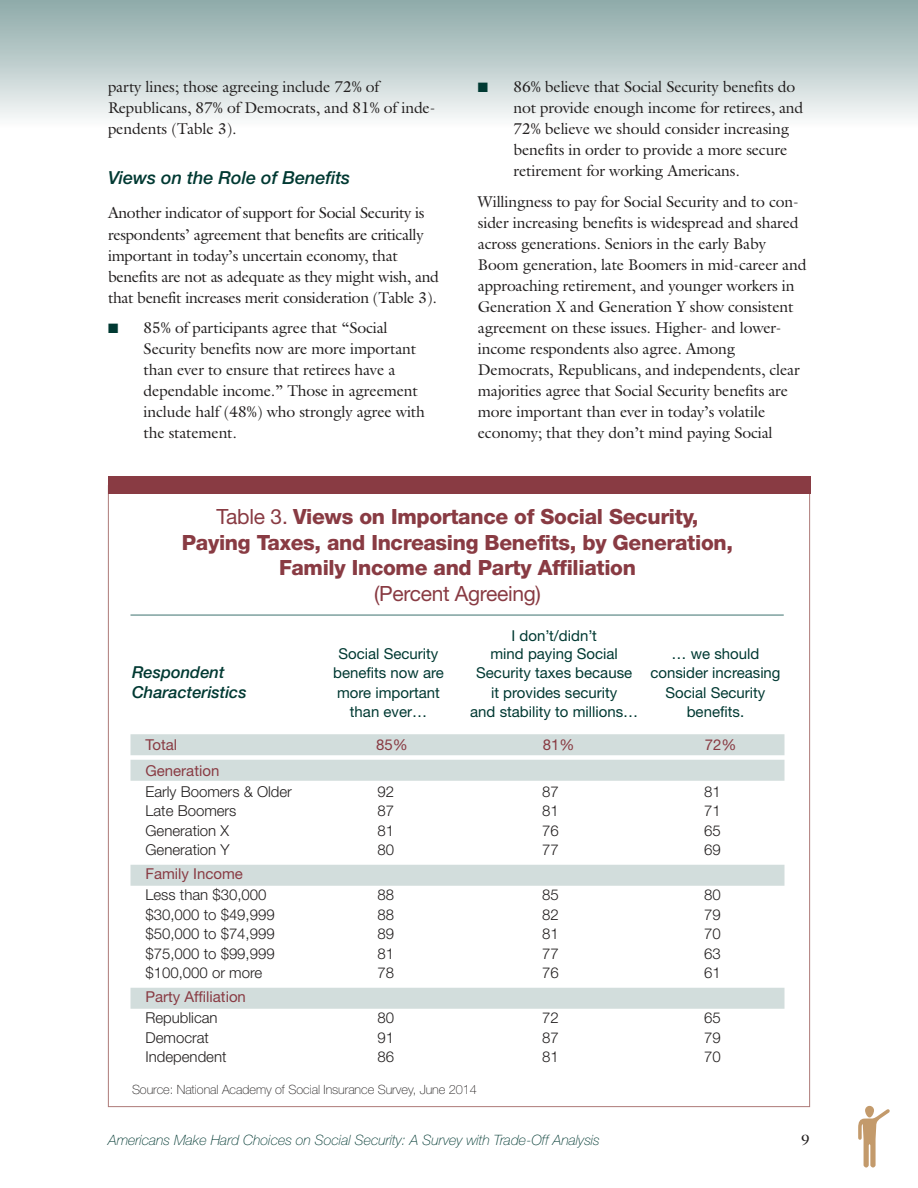
<style>
.page{position:relative;width:918px;height:1188px;background:#fff}
.page>*{position:absolute;margin:0;border:0;box-sizing:border-box;transform-origin:0 0}
.t1{font:800 21px/25.5px "Helvetica Neue";letter-spacing:-.015em;color:#893b43;text-align:center}
.t2{font:21px "Helvetica Neue";letter-spacing:-.015em;color:#893b43}
.t3{font:italic 500 18px "Helvetica Neue";color:#003932}
.t4{font:italic 500 16.5px "Helvetica Neue";color:#003932}
.t5{font:15.75px/21px "Galliard";letter-spacing:-.01em;color:#221f1f}
.t6{font:300 15px "Helvetica Neue";color:#221f1f}
.t7{font:15px "Helvetica Neue";color:#003932}
.t8{font:15px "Helvetica Neue";color:#893b43}
.t9{font:15px "Galliard";color:#221f1f}
.t10{font:italic 100 14.25px "Helvetica Neue";color:#003932}
.t11{font:100 12.75px "Helvetica Neue";letter-spacing:-.005em;color:#221f1f}
.s1{color:#003932}
.s2{font-weight:400}
</style>
<div class="page">
<div style="left:865px;top:1106px;width:9px;height:11px;background:#c39a6b;border-radius:4px"></div>
<svg style="left:858px;top:1109px;width:32px;height:59px"></svg>
<div style="left:131px;top:734px;width:654px;height:21px;background:#d2dddc"></div>
<div style="left:131px;top:988px;width:654px;height:21px;background:#d2dddc"></div>
<div style="left:131px;top:760px;width:654px;height:21px;background:#d2dddc"></div>
<div style="left:131px;top:865px;width:654px;height:21px;background:#d2dddc"></div>
<hr style="left:131px;top:615px;width:653px;height:1px;background:#3d726e">
<div style="left:108px;top:476px;width:702px;height:18px;background:#893b43"></div>
<p class="t5" style="left:108px;top:78px;width:329px">party lines; those agreeing include 72% of<br>Republicans, 87% of Democrats, and 81% of inde&shy;pendents (Table 3).</p>
<p class="t3" style="left:108px;top:170px;width:244px">Views on the Role of Benefits</p>
<p class="t5" style="left:108px;top:204px;width:333px">Another indicator of support for Social Security is respondents’ agreement that benefits are critically important in today’s uncertain economy, that benefits are not as adequate as they might wish, and that benefit increases merit consideration (Table 3).</p>
<p class="t5" style="left:144px;top:318px;width:283px;text-indent:-36px"><span class="s1">■</span> 85% of participants agree that “Social Security benefits now are more important than ever to ensure that retirees have a dependable income.” Those in agreement include half (48%) who strongly agree with the statement.</p>
<p class="t5" style="left:514px;top:78px;width:291px;text-indent:-36px"><span class="s1">■</span> 86% believe that Social Security benefits do not provide enough income for retirees, and 72% believe we should consider increasing benefits in order to provide a more secure retirement for working Americans.</p>
<p class="t5" style="left:478px;top:192px;width:330px">Willingness to pay for Social Security and to con&shy;sider increasing benefits is widespread and shared across generations. Seniors in the early Baby Boom generation, late Boomers in mid-career and approaching retirement, and younger workers in Generation X and Generation Y show consistent agreement on these issues. Higher- and lower&shy;income respondents also agree. Among Democrats, Republicans, and independents, clear majorities agree that Social Security benefits are more important than ever in today’s volatile economy; that they don’t mind paying Social</p>
<h1 class="t1" style="left:182px;top:506px;width:553px"><span class="s2">Table 3.</span> Views on Importance of Social Security,<br>Paying Taxes, and Increasing Benefits, by Generation,<br>Family Income and Party Affiliation</h1>
<h1 class="t2" style="left:374px;top:585px;width:168px">(Percent Agreeing)</h1>
<p class="t7" style="left:511px;top:630px;width:87px">I don’t/didn’t</p>
<p class="t7" style="left:339px;top:648px;width:101px">Social Security</p>
<p class="t7" style="left:491px;top:648px;width:129px">mind paying Social</p>
<p class="t7" style="left:672px;top:648px;width:89px">… we should</p>
<p class="t4" style="left:132px;top:665px;width:94px">Respondent</p>
<p class="t7" style="left:333px;top:668px;width:112px">benefits now are</p>
<p class="t7" style="left:476px;top:668px;width:306px">Security taxes because consider increasing</p>
<p class="t4" style="left:132px;top:685px;width:116px">Characteristics</p>
<p class="t7" style="left:337px;top:687px;width:104px">more important</p>
<p class="t7" style="left:491px;top:687px;width:128px">it provides security</p>
<p class="t7" style="left:666px;top:687px;width:101px">Social Security</p>
<p class="t7" style="left:350px;top:706px;width:79px">than ever…</p>
<p class="t7" style="left:470px;top:706px;width:170px">and stability to millions…</p>
<p class="t7" style="left:687px;top:706px;width:59px">benefits.</p>
<p class="t8" style="left:146px;top:739px;width:33px">Total</p>
<p class="t8" style="left:376px;top:739px;width:33px">85%</p>
<p class="t8" style="left:543px;top:739px;width:33px">81%</p>
<p class="t8" style="left:705px;top:739px;width:33px">72%</p>
<p class="t8" style="left:146px;top:765px;width:75px">Generation</p>
<p class="t6" style="left:146px;top:784px;width:148px">Early Boomers &amp; Older</p>
<p class="t6" style="left:377px;top:784px;width:18px">92</p>
<p class="t6" style="left:542px;top:784px;width:18px">87</p>
<p class="t6" style="left:704px;top:784px;width:18px">81</p>
<p class="t6" style="left:146px;top:804px;width:93px">Late Boomers</p>
<p class="t6" style="left:377px;top:804px;width:18px">87</p>
<p class="t6" style="left:542px;top:804px;width:18px">81</p>
<p class="t6" style="left:704px;top:804px;width:18px">71</p>
<p class="t6" style="left:146px;top:823px;width:85px">Generation X</p>
<p class="t6" style="left:377px;top:823px;width:18px">81</p>
<p class="t6" style="left:542px;top:823px;width:18px">76</p>
<p class="t6" style="left:704px;top:823px;width:18px">65</p>
<p class="t6" style="left:146px;top:843px;width:86px">Generation Y</p>
<p class="t6" style="left:377px;top:843px;width:18px">80</p>
<p class="t6" style="left:542px;top:843px;width:18px">77</p>
<p class="t6" style="left:704px;top:843px;width:18px">69</p>
<p class="t8" style="left:146px;top:868px;width:99px">Family Income</p>
<p class="t6" style="left:146px;top:888px;width:123px">Less than $30,000</p>
<p class="t6" style="left:377px;top:888px;width:18px">88</p>
<p class="t6" style="left:542px;top:888px;width:18px">85</p>
<p class="t6" style="left:704px;top:888px;width:18px">80</p>
<p class="t6" style="left:146px;top:907px;width:131px">$30,000 to $49,999</p>
<p class="t6" style="left:377px;top:907px;width:18px">88</p>
<p class="t6" style="left:542px;top:907px;width:18px">82</p>
<p class="t6" style="left:704px;top:907px;width:18px">79</p>
<p class="t6" style="left:146px;top:927px;width:131px">$50,000 to $74,999</p>
<p class="t6" style="left:377px;top:927px;width:18px">89</p>
<p class="t6" style="left:542px;top:927px;width:18px">81</p>
<p class="t6" style="left:704px;top:927px;width:18px">70</p>
<p class="t6" style="left:146px;top:946px;width:131px">$75,000 to $99,999</p>
<p class="t6" style="left:377px;top:946px;width:18px">81</p>
<p class="t6" style="left:542px;top:946px;width:18px">77</p>
<p class="t6" style="left:704px;top:946px;width:18px">63</p>
<p class="t6" style="left:146px;top:966px;width:118px">$100,000 or more</p>
<p class="t6" style="left:377px;top:966px;width:18px">78</p>
<p class="t6" style="left:542px;top:966px;width:18px">76</p>
<p class="t6" style="left:704px;top:966px;width:18px">61</p>
<p class="t8" style="left:146px;top:991px;width:102px">Party Affiliation</p>
<p class="t6" style="left:146px;top:1011px;width:74px">Republican</p>
<p class="t6" style="left:377px;top:1011px;width:18px">80</p>
<p class="t6" style="left:542px;top:1011px;width:18px">72</p>
<p class="t6" style="left:704px;top:1011px;width:18px">65</p>
<p class="t6" style="left:146px;top:1030px;width:65px">Democrat</p>
<p class="t6" style="left:377px;top:1030px;width:18px">91</p>
<p class="t6" style="left:542px;top:1030px;width:18px">87</p>
<p class="t6" style="left:704px;top:1030px;width:18px">79</p>
<p class="t6" style="left:146px;top:1050px;width:83px">Independent</p>
<p class="t6" style="left:377px;top:1050px;width:18px">86</p>
<p class="t6" style="left:542px;top:1050px;width:18px">81</p>
<p class="t6" style="left:704px;top:1050px;width:18px">70</p>
<p class="t11" style="left:132px;top:1084px;width:346px">Source: National Academy of Social Insurance Survey, June 2014</p>
<p class="t10" style="left:108px;top:1134px;width:493px">Americans Make Hard Choices on Social Security: A Survey with Trade-Off Analysis</p>
<p class="t9" style="left:802px;top:1134px;width:10px">9</p>
</div>
